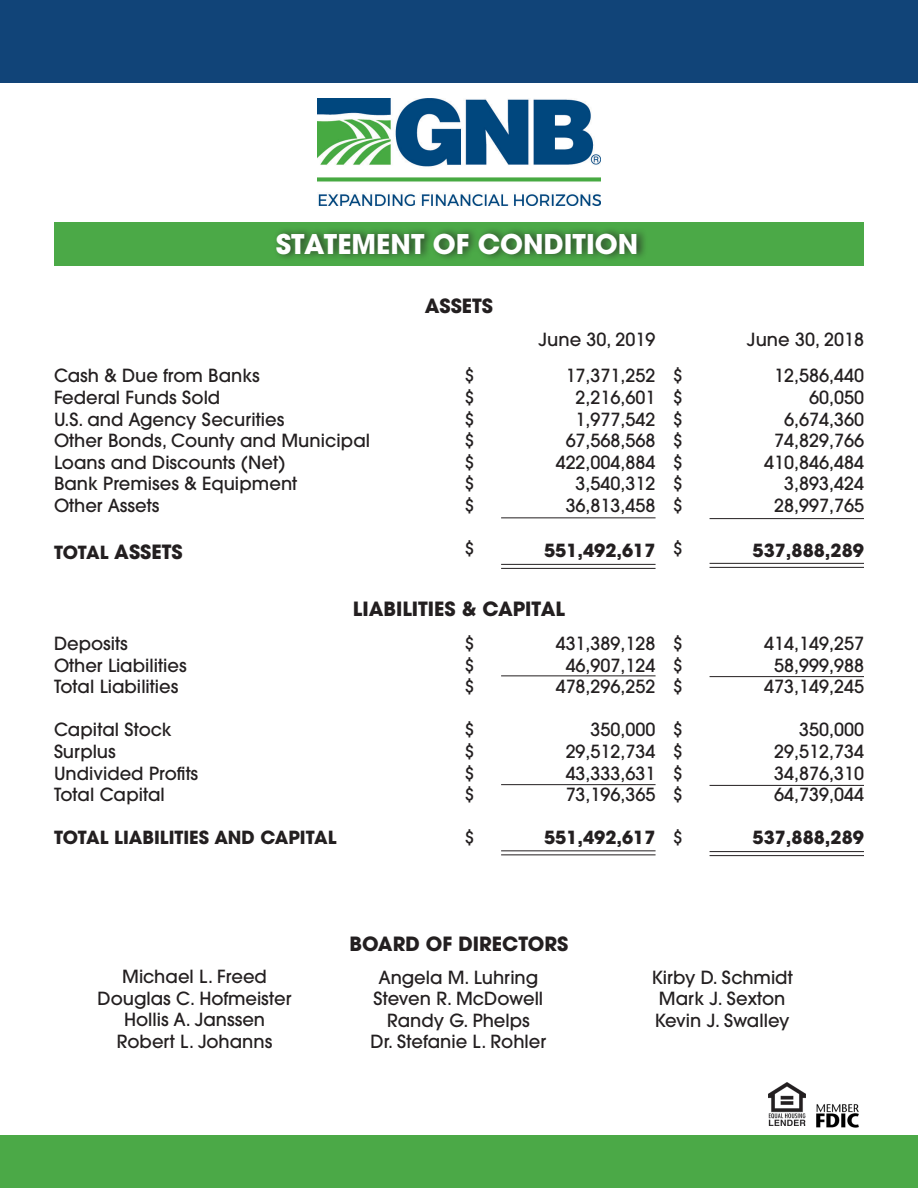
<style>
.page{position:relative;width:918px;height:1188px;background:#fff}
.page>*{position:absolute;margin:0;border:0;box-sizing:border-box;transform-origin:0 0}
.t1{font:700 27px "ITC Avant Garde Pro";color:#fff}
.t2{font:700 19.5px "ITC Avant Garde Pro";color:#231f20}
.t3{font:500 18px "ITC Avant Garde Pro";color:#231f20}
.t4{font:700 18px "ITC Avant Garde Pro";color:#231f20}
.s1{font-size:18px}
</style>
<div class="page">
<hr style="left:501px;top:517px;width:155px;height:1px;background:#231f20">
<hr style="left:710px;top:518px;width:154px;height:1px;background:#231f20">
<hr style="left:501px;top:564px;width:155px;height:1px;background:#231f20">
<hr style="left:501px;top:568px;width:155px;height:1px;background:#231f20">
<hr style="left:710px;top:563px;width:154px;height:1px;background:#231f20">
<hr style="left:710px;top:567px;width:154px;height:1px;background:#231f20">
<hr style="left:501px;top:850px;width:155px;height:1px;background:#231f20">
<hr style="left:501px;top:854px;width:155px;height:1px;background:#231f20">
<hr style="left:710px;top:851px;width:154px;height:1px;background:#231f20">
<hr style="left:710px;top:855px;width:154px;height:1px;background:#231f20">
<hr style="left:501px;top:675px;width:155px;height:1px;background:#231f20">
<hr style="left:710px;top:676px;width:154px;height:1px;background:#231f20">
<hr style="left:501px;top:784px;width:155px;height:1px;background:#231f20">
<hr style="left:710px;top:785px;width:154px;height:1px;background:#231f20">
<img style="left:317px;top:99px;width:284px;height:107px">
<img style="left:816px;top:1104px;width:43px;height:24px">
<div style="left:0;top:0;width:918px;height:82px;background:#114478"></div>
<div style="left:0;top:1135px;width:918px;height:53px;background:#4ba947"></div>
<img style="left:768px;top:1082px;width:37px;height:44px">
<div style="left:54px;top:222px;width:810px;height:44px;background:#4ba947"></div>
<div style="left:273px;top:226px;width:375px;height:36px;background:#231f20;opacity:.75"></div>
<p class="t1" style="left:276px;top:226px;width:364px">STATEMENT OF CONDITION</p>
<p class="t3" style="left:54px;top:364px;width:207px">Cash &amp; Due from Banks</p>
<p class="t3" style="left:54px;top:386px;width:168px">Federal Funds Sold</p>
<p class="t3" style="left:54px;top:408px;width:232px">U.S. and Agency Securities</p>
<p class="t3" style="left:54px;top:429px;width:318px">Other Bonds, County and Municipal</p>
<p class="t3" style="left:54px;top:451px;width:233px">Loans and Discounts (Net)</p>
<p class="t3" style="left:54px;top:472px;width:245px">Bank Premises &amp; Equipment</p>
<p class="t3" style="left:54px;top:494px;width:107px">Other Assets</p>
<p class="t2" style="left:54px;top:539px;width:130px"><span class="s1">TOTAL</span> ASSETS</p>
<p class="t2" style="left:425px;top:293px;width:70px">ASSETS</p>
<p class="t3" style="left:464px;top:364px;width:11px">$</p>
<p class="t3" style="left:464px;top:386px;width:11px">$</p>
<p class="t3" style="left:464px;top:408px;width:11px">$</p>
<p class="t3" style="left:464px;top:429px;width:11px">$</p>
<p class="t3" style="left:464px;top:451px;width:11px">$</p>
<p class="t3" style="left:464px;top:472px;width:11px">$</p>
<p class="t3" style="left:464px;top:494px;width:11px">$</p>
<p class="t3" style="left:464px;top:537px;width:11px">$</p>
<p class="t3" style="left:538px;top:328px;width:119px">June 30, 2019</p>
<p class="t3" style="left:566px;top:364px;width:91px">17,371,252</p>
<p class="t3" style="left:576px;top:386px;width:81px">2,216,601</p>
<p class="t3" style="left:576px;top:408px;width:81px">1,977,542</p>
<p class="t3" style="left:566px;top:429px;width:91px">67,568,568</p>
<p class="t3" style="left:556px;top:451px;width:101px">422,004,884</p>
<p class="t3" style="left:576px;top:472px;width:81px">3,540,312</p>
<p class="t3" style="left:566px;top:494px;width:91px">36,813,458</p>
<p class="t4" style="left:544px;top:538px;width:113px">551,492,617</p>
<p class="t3" style="left:54px;top:632px;width:75px">Deposits</p>
<p class="t3" style="left:54px;top:654px;width:134px">Other Liabilities</p>
<p class="t3" style="left:54px;top:675px;width:126px">Total Liabilities</p>
<p class="t3" style="left:54px;top:718px;width:119px">Capital Stock</p>
<p class="t3" style="left:54px;top:740px;width:63px">Surplus</p>
<p class="t3" style="left:54px;top:762px;width:146px">Undivided Profits</p>
<p class="t3" style="left:54px;top:783px;width:112px">Total Capital</p>
<p class="t4" style="left:54px;top:826px;width:284px">TOTAL LIABILITIES AND CAPITAL</p>
<p class="t2" style="left:353px;top:596px;width:214px">LIABILITIES &amp; CAPITAL</p>
<p class="t3" style="left:556px;top:632px;width:101px">431,389,128</p>
<p class="t3" style="left:566px;top:654px;width:91px">46,907,124</p>
<p class="t3" style="left:556px;top:675px;width:101px">478,296,252</p>
<p class="t3" style="left:591px;top:718px;width:66px">350,000</p>
<p class="t3" style="left:566px;top:740px;width:91px">29,512,734</p>
<p class="t3" style="left:566px;top:762px;width:91px">43,333,631</p>
<p class="t3" style="left:566px;top:783px;width:91px">73,196,365</p>
<p class="t4" style="left:544px;top:826px;width:113px">551,492,617</p>
<p class="t3" style="left:464px;top:632px;width:11px">$</p>
<p class="t3" style="left:464px;top:654px;width:11px">$</p>
<p class="t3" style="left:464px;top:675px;width:11px">$</p>
<p class="t3" style="left:464px;top:718px;width:11px">$</p>
<p class="t3" style="left:464px;top:740px;width:11px">$</p>
<p class="t3" style="left:464px;top:762px;width:11px">$</p>
<p class="t3" style="left:464px;top:783px;width:11px">$</p>
<p class="t3" style="left:464px;top:826px;width:11px">$</p>
<p class="t3" style="left:673px;top:364px;width:11px">$</p>
<p class="t3" style="left:673px;top:386px;width:11px">$</p>
<p class="t3" style="left:673px;top:408px;width:11px">$</p>
<p class="t3" style="left:673px;top:429px;width:11px">$</p>
<p class="t3" style="left:673px;top:451px;width:11px">$</p>
<p class="t3" style="left:673px;top:472px;width:11px">$</p>
<p class="t3" style="left:673px;top:494px;width:11px">$</p>
<p class="t3" style="left:673px;top:537px;width:11px">$</p>
<p class="t3" style="left:673px;top:632px;width:11px">$</p>
<p class="t3" style="left:673px;top:654px;width:11px">$</p>
<p class="t3" style="left:673px;top:675px;width:11px">$</p>
<p class="t3" style="left:673px;top:718px;width:11px">$</p>
<p class="t3" style="left:673px;top:740px;width:11px">$</p>
<p class="t3" style="left:673px;top:762px;width:11px">$</p>
<p class="t3" style="left:673px;top:783px;width:11px">$</p>
<p class="t3" style="left:673px;top:826px;width:11px">$</p>
<p class="t2" style="left:350px;top:931px;width:220px">BOARD OF DIRECTORS</p>
<p class="t3" style="left:747px;top:328px;width:119px">June 30, 2018</p>
<p class="t3" style="left:774px;top:364px;width:91px">12,586,440</p>
<p class="t3" style="left:809px;top:386px;width:56px">60,050</p>
<p class="t3" style="left:784px;top:408px;width:81px">6,674,360</p>
<p class="t3" style="left:774px;top:429px;width:91px">74,829,766</p>
<p class="t3" style="left:764px;top:451px;width:101px">410,846,484</p>
<p class="t3" style="left:784px;top:472px;width:81px">3,893,424</p>
<p class="t3" style="left:774px;top:494px;width:91px">28,997,765</p>
<p class="t4" style="left:753px;top:538px;width:113px">537,888,289</p>
<p class="t3" style="left:764px;top:632px;width:101px">414,149,257</p>
<p class="t3" style="left:774px;top:654px;width:91px">58,999,988</p>
<p class="t3" style="left:764px;top:675px;width:101px">473,149,245</p>
<p class="t3" style="left:799px;top:718px;width:66px">350,000</p>
<p class="t3" style="left:774px;top:740px;width:91px">29,512,734</p>
<p class="t3" style="left:774px;top:762px;width:91px">34,876,310</p>
<p class="t3" style="left:774px;top:783px;width:91px">64,739,044</p>
<p class="t4" style="left:753px;top:826px;width:113px">537,888,289</p>
<p class="t3" style="left:122px;top:965px;width:146px">Michael L. Freed</p>
<p class="t3" style="left:98px;top:987px;width:195px">Douglas C. Hofmeister</p>
<p class="t3" style="left:124px;top:1008px;width:143px">Hollis A. Janssen</p>
<p class="t3" style="left:117px;top:1030px;width:157px">Robert L. Johanns</p>
<p class="t3" style="left:378px;top:965px;width:162px">Angela M. Luhring</p>
<p class="t3" style="left:374px;top:987px;width:171px">Steven R. McDowell</p>
<p class="t3" style="left:387px;top:1009px;width:144px">Randy G. Phelps</p>
<p class="t3" style="left:371px;top:1030px;width:177px">Dr. Stefanie L. Rohler</p>
<p class="t3" style="left:652px;top:965px;width:143px">Kirby D. Schmidt</p>
<p class="t3" style="left:659px;top:987px;width:128px">Mark J. Sexton</p>
<p class="t3" style="left:655px;top:1009px;width:136px">Kevin J. Swalley</p>
</div>
